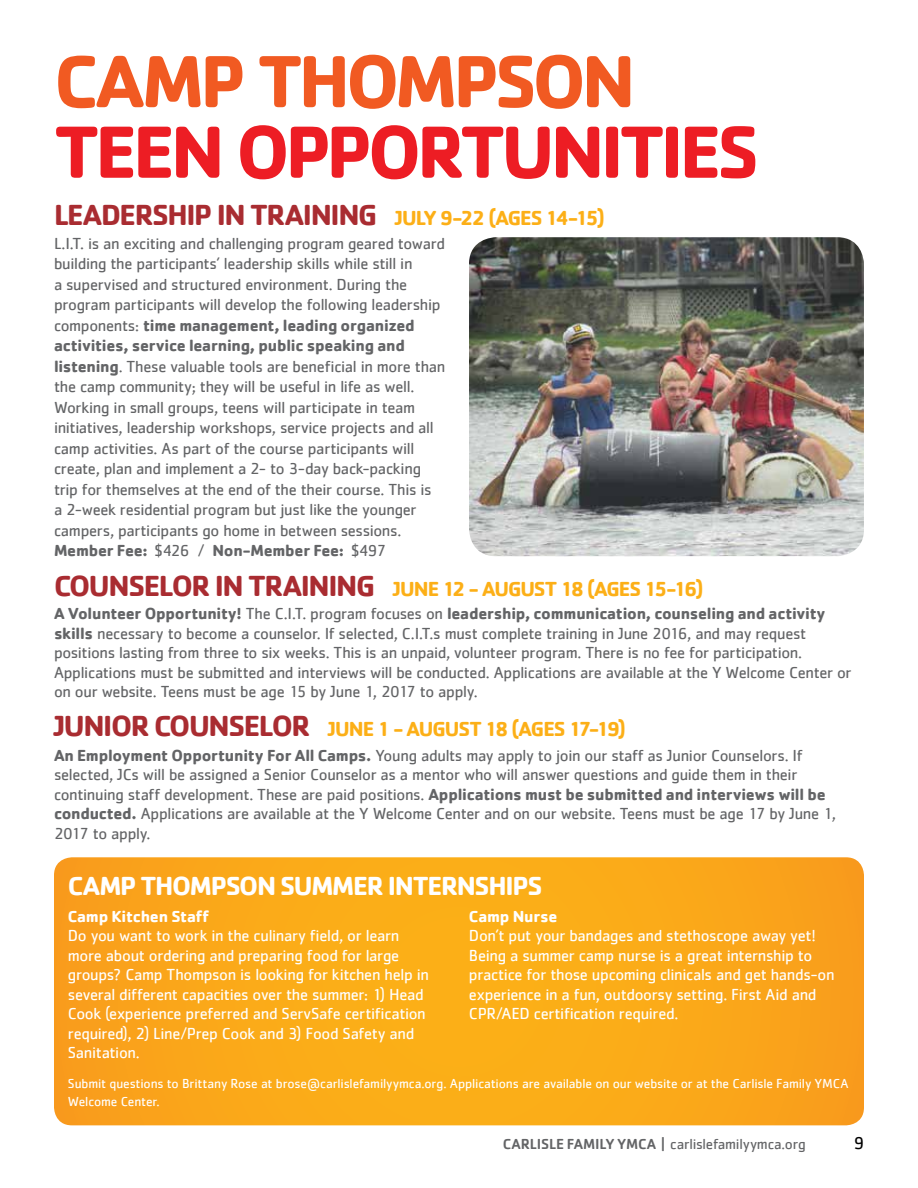
<style>
.page{position:relative;width:918px;height:1188px;background:#fff}
.page>*{position:absolute;margin:0;border:0;box-sizing:border-box;transform-origin:0 0}
.t1{font:700 76.5px "Cachet";letter-spacing:-.06em;color:#ed1d24}
.t2{font:700 76.5px "Cachet";letter-spacing:-.06em;color:#f15a22}
.t3{font:700 30px "Cachet";letter-spacing:-.045em;color:#a92c31}
.t4{font:700 27px "Cachet";letter-spacing:-.045em;color:#fff}
.t5{font:700 21px "Cachet";letter-spacing:-.05em;color:#fcaf17}
.t6{font:18px "Cachet";color:#000}
.t7{font:16.5px/20.5px "Cachet";letter-spacing:-.02em;color:#636466}
.t8{font:16.5px/19.5px "Cachet";letter-spacing:-.02em;color:#fff}
.t9{font:700 16.5px "Cachet";letter-spacing:-.015em;color:#fff}
.t10{font:15px "Cachet";letter-spacing:-.015em;color:#636466}
.t11{font:13.5px/18px "Cachet";letter-spacing:-.01em;color:#fff}
.s1{font-size:21px;color:#fcaf17}
.s2{font-weight:700}
.s3{font-size:30px;color:#a92c31}
.s4{font-weight:500}
</style>
<div class="page">
<svg style="left:54px;top:857px;width:810px;height:268px;background:#faa81a"></svg>
<img style="left:469px;top:237px;width:395px;height:319px">
<h1 class="t2" style="left:54px;top:32px;width:583px">CAMP THOMPSON</h1>
<h1 class="t1" style="left:54px;top:102px;width:707px">TEEN OPPORTUNITIES</h1>
<h2 class="t3" style="left:54px;top:195px;width:552px">LEADERSHIP IN TRAINING <span class="s1">JULY 9-22 (AGES 14-15)</span></h2>
<p class="t7" style="left:54px;top:233px;width:393px">L.I.T. is an exciting and challenging program geared toward building the participants’ leadership skills while still in<br>a supervised and structured environment. During the program participants will develop the following leadership components: <span class="s2">time management, leading organized activities, service learning, public speaking and listening</span>. These valuable tools are beneficial in more than the camp community; they will be useful in life as well.<br>Working in small groups, teens will participate in team initiatives, leadership workshops, service projects and all camp activities. As part of the course participants will create, plan and implement a 2- to 3-day back-packing trip for themselves at the end of the their course. This is<br>a 2-week residential program but just like the younger campers, participants go home in between sessions.<br><span class="s2">Member Fee:</span> $426 / <span class="s2">Non-Member Fee:</span> $497</p>
<p class="t5" style="left:54px;top:576px;width:651px"><span class="s3">COUNSELOR IN TRAINING</span> JUNE 12 - AUGUST 18 (AGES 15-16)</p>
<p class="t7" style="left:54px;top:604px;width:799px;line-height:19.5px"><span class="s2">A Volunteer Opportunity!</span> The C.I.T. program focuses on <span class="s2">leadership, communication, counseling and activity skills</span> necessary to become a counselor. If selected, C.I.T.s must complete training in June 2016, and may request positions lasting from three to six weeks. This is an unpaid, volunteer program. There is no fee for participation.<br>Applications must be submitted and interviews will be conducted. Applications are available at the Y Welcome Center or on our website. Teens must be age 15 by June 1, 2017 to apply.</p>
<p class="t5" style="left:54px;top:716px;width:573px"><span class="s3">JUNIOR COUNSELOR</span> JUNE 1 - AUGUST 18 (AGES 17-19)</p>
<p class="t7" style="left:54px;top:745px;width:783px;line-height:19.5px"><span class="s2">An Employment Opportunity For All Camps.</span> Young adults may apply to join our staff as Junior Counselors. If selected, JCs will be assigned a Senior Counselor as a mentor who will answer questions and guide them in their continuing staff development. These are paid positions. <span class="s2">Applications must be submitted and interviews will be conducted.</span> Applications are available at the Y Welcome Center and on our website. Teens must be age 17 by June 1, 2017 to apply.</p>
<h3 class="t4" style="left:68px;top:868px;width:476px">CAMP THOMPSON SUMMER INTERNSHIPS</h3>
<p class="t9" style="left:68px;top:906px;width:143px">Camp Kitchen Staff</p>
<p class="t8" style="left:68px;top:926px;width:363px">Do you want to work in the culinary field, or learn more about ordering and preparing food for large groups? Camp Thompson is looking for kitchen help in several different capacities over the summer: 1) Head Cook (experience preferred and ServSafe certification required), 2) Line/Prep Cook and 3) Food Safety and Sanitation.</p>
<p class="t9" style="left:469px;top:906px;width:90px">Camp Nurse</p>
<p class="t8" style="left:469px;top:926px;width:367px">Don’t put your bandages and stethoscope away yet!<br>Being a summer camp nurse is a great internship to practice for those upcoming clinicals and get hands-on experience in a fun, outdoorsy setting. First Aid and CPR/AED certification required.</p>
<p class="t11" style="left:68px;top:1074px;width:782px">Submit questions to Brittany Rose at brose@carlislefamilyymca.org. Applications are available on our website or at the Carlisle Family YMCA<br>Welcome Center.</p>
<p class="t10" style="left:503px;top:1135px;width:304px"><span class="s4">CARLISLE FAMILY YMCA |</span> carlislefamilyymca.org</p>
<p class="t6" style="left:853px;top:1133px;width:12px">9</p>
</div>
